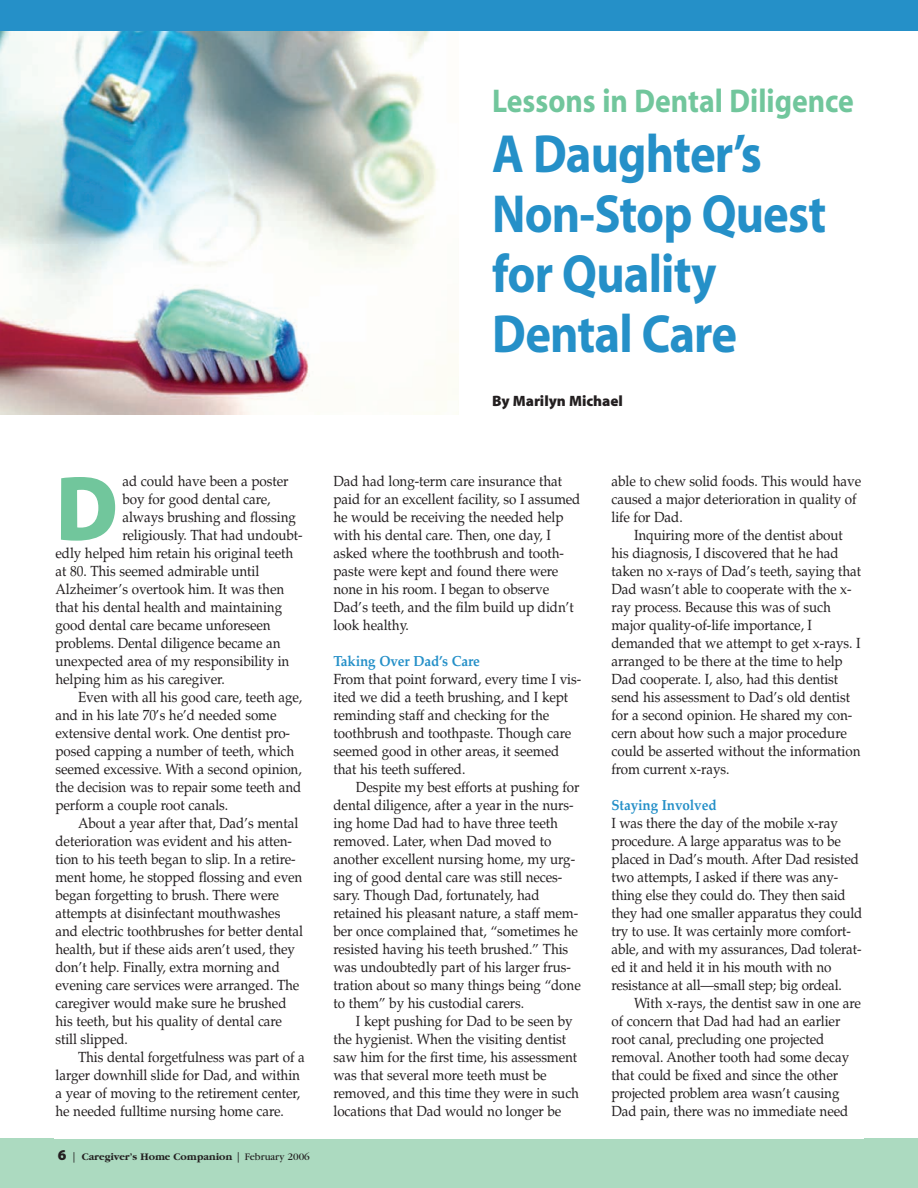
<style>
.page{position:relative;width:918px;height:1188px;background:#fff}
.page>*{position:absolute;margin:0;border:0;box-sizing:border-box;transform-origin:0 0}
.t1{font:92.7px "Myriad MM.830.300";color:#71c69c;scale:.95 1}
.t2{font:54px/60px "Myriad MM.700.600";letter-spacing:-.015em;color:#2590c8;scale:.9 1}
.t3{font:33px "Myriad MM.700.600";color:#71c69c;scale:.9 1}
.t4{font:15px "Myriad MM.830.300";color:#231f20}
.t5{font:14.7px/18px "Palatino";letter-spacing:-.005em;color:#231f20;scale:.92 1}
.t6{font:700 14.7px "Palatino";letter-spacing:-.005em;color:#2590c8;scale:.92 1}
.t7{font:700 10.5px "Garamond";color:#231f20}
.s1{font-family:"Myriad MM.830.300";font-weight:400;font-size:15px}
.s2{font-family:"Myriad MM.412.601";font-weight:400}
.s3{font-weight:400}
</style>
<div class="page">
<div style="left:0;top:1138px;width:918px;height:50px;background:#acdac0"></div>
<div style="left:54px;top:468px;width:810px;height:671px;background:#fff"></div>
<div style="left:0;top:0;width:918px;height:32px;background:#2590c8"></div>
<img style="left:0;top:32px;width:459px;height:383px">
<h3 class="t3" style="left:492px;top:89px;width:404px">Lessons in Dental Diligence</h3>
<h2 class="t2" style="left:492px;top:129px;width:373px">A Daughter’s<br>Non-Stop Quest for Quality<br>Dental Care</h2>
<p class="t4" style="left:492px;top:396px;width:132px">By Marilyn Michael</p>
<h1 class="t1" style="left:56px;top:474px;width:67px">D</h1>
<p class="t5" style="left:122px;top:472px;width:182px">ad could have been a poster</p>
<p class="t5" style="left:122px;top:490px;width:162px">boy for good dental care,</p>
<p class="t5" style="left:122px;top:508px;width:190px">always brushing and flossing</p>
<p class="t5" style="left:122px;top:526px;width:197px">religiously. That had undoubt-</p>
<p class="t5" style="left:55px;top:544px;width:260px">edly helped him retain his original teeth</p>
<p class="t5" style="left:55px;top:562px;width:223px">at 80. This seemed admirable until</p>
<p class="t5" style="left:55px;top:580px;width:250px">Alzheimer’s overtook him. It was then</p>
<p class="t5" style="left:55px;top:598px;width:248px">that his dental health and maintaining</p>
<p class="t5" style="left:55px;top:616px;width:236px">good dental care became unforeseen</p>
<p class="t5" style="left:55px;top:634px;width:246px">problems. Dental diligence became an</p>
<p class="t5" style="left:55px;top:652px;width:256px">unexpected area of my responsibility in</p>
<p class="t5" style="left:56px;top:670px;width:185px">helping him as his caregiver.</p>
<p class="t5" style="left:78px;top:688px;width:245px">Even with all his good care, teeth age,</p>
<p class="t5" style="left:56px;top:706px;width:242px">and in his late 70’s he’d needed some</p>
<p class="t5" style="left:56px;top:724px;width:257px">extensive dental work. One dentist pro-</p>
<p class="t5" style="left:56px;top:742px;width:261px">posed capping a number of teeth, which</p>
<p class="t5" style="left:56px;top:760px;width:269px">seemed excessive. With a second opinion,</p>
<p class="t5" style="left:56px;top:778px;width:269px">the decision was to repair some teeth and</p>
<p class="t5" style="left:56px;top:796px;width:189px">perform a couple root canals.</p>
<p class="t5" style="left:78px;top:814px;width:241px">About a year after that, Dad’s mental</p>
<p class="t5" style="left:56px;top:832px;width:259px">deterioration was evident and his atten-</p>
<p class="t5" style="left:56px;top:850px;width:262px">tion to his teeth began to slip. In a retire-</p>
<p class="t5" style="left:56px;top:868px;width:270px">ment home, he stopped flossing and even</p>
<p class="t5" style="left:56px;top:886px;width:244px">began forgetting to brush. There were</p>
<p class="t5" style="left:56px;top:904px;width:246px">attempts at disinfectant mouthwashes</p>
<p class="t5" style="left:56px;top:922px;width:271px">and electric toothbrushes for better dental</p>
<p class="t5" style="left:56px;top:940px;width:262px">health, but if these aids aren’t used, they</p>
<p class="t5" style="left:56px;top:958px;width:245px">don’t help. Finally, extra morning and</p>
<p class="t5" style="left:56px;top:976px;width:267px">evening care services were arranged. The</p>
<p class="t5" style="left:56px;top:994px;width:253px">caregiver would make sure he brushed</p>
<p class="t5" style="left:56px;top:1012px;width:248px">his teeth, but his quality of dental care</p>
<p class="t5" style="left:56px;top:1030px;width:80px">still slipped.</p>
<p class="t5" style="left:78px;top:1048px;width:248px">This dental forgetfulness was part of a</p>
<p class="t5" style="left:56px;top:1066px;width:267px">larger downhill slide for Dad, and within</p>
<p class="t5" style="left:56px;top:1084px;width:268px">a year of moving to the retirement center,</p>
<p class="t5" style="left:56px;top:1102px;width:250px">he needed fulltime nursing home care.</p>
<p class="t7" style="left:58px;top:1150px;width:254px"><span class="s1">6</span> <span class="s2">|</span> Caregiver’s Home Companion <span class="s2">|</span> <span class="s3">February 2006</span></p>
<p class="t5" style="left:334px;top:472px;width:270px">Dad had long-term care insurance that paid for an excellent facility, so I assumed he would be receiving the needed help with his dental care. Then, one day, I asked where the toothbrush and tooth&shy;paste were kept and found there were none in his room. I began to observe Dad’s teeth, and the film build up didn’t look healthy.</p>
<p class="t6" style="left:333px;top:652px;width:161px">Taking Over Dad’s Care</p>
<p class="t5" style="left:333px;top:670px;width:271px">From that point forward, every time I vis&shy;ited we did a teeth brushing, and I kept reminding staff and checking for the toothbrush and toothpaste. Though care seemed good in other areas, it seemed that his teeth suffered.</p>
<p class="t5" style="left:333px;top:778px;width:270px;text-indent:22px">Despite my best efforts at pushing for dental diligence, after a year in the nurs&shy;ing home Dad had to have three teeth removed. Later, when Dad moved to another excellent nursing home, my urg&shy;ing of good dental care was still neces&shy;sary. Though Dad, fortunately, had retained his pleasant nature, a staff mem&shy;ber once complained that, “sometimes he resisted having his teeth brushed.” This was undoubtedly part of his larger frus&shy;tration about so many things being “done to them” by his custodial carers.</p>
<p class="t5" style="left:333px;top:1012px;width:268px;text-indent:22px">I kept pushing for Dad to be seen by the hygienist. When the visiting dentist saw him for the first time, his assessment was that several more teeth must be removed, and this time they were in such locations that Dad would no longer be</p>
<p class="t5" style="left:612px;top:472px;width:273px">able to chew solid foods. This would have caused a major deterioration in quality of life for Dad.</p>
<p class="t5" style="left:612px;top:526px;width:273px;text-indent:22px">Inquiring more of the dentist about his diagnosis, I discovered that he had taken no x-rays of Dad’s teeth, saying that Dad wasn’t able to cooperate with the x&shy;ray process. Because this was of such major quality-of-life importance, I demanded that we attempt to get x-rays. I arranged to be there at the time to help Dad cooperate. I, also, had this dentist send his assessment to Dad’s old dentist for a second opinion. He shared my con&shy;cern about how such a major procedure could be asserted without the information from current x-rays.</p>
<p class="t6" style="left:612px;top:796px;width:116px">Staying Involved</p>
<p class="t5" style="left:612px;top:814px;width:274px">I was there the day of the mobile x-ray procedure. A large apparatus was to be placed in Dad’s mouth. After Dad resisted two attempts, I asked if there was any&shy;thing else they could do. They then said they had one smaller apparatus they could try to use. It was certainly more comfort&shy;able, and with my assurances, Dad tolerat&shy;ed it and held it in his mouth with no resistance at all—small step; big ordeal.</p>
<p class="t5" style="left:612px;top:994px;width:273px;text-indent:22px">With x-rays, the dentist saw in one are of concern that Dad had had an earlier root canal, precluding one projected removal. Another tooth had some decay that could be fixed and since the other projected problem area wasn’t causing Dad pain, there was no immediate need</p>
</div>
